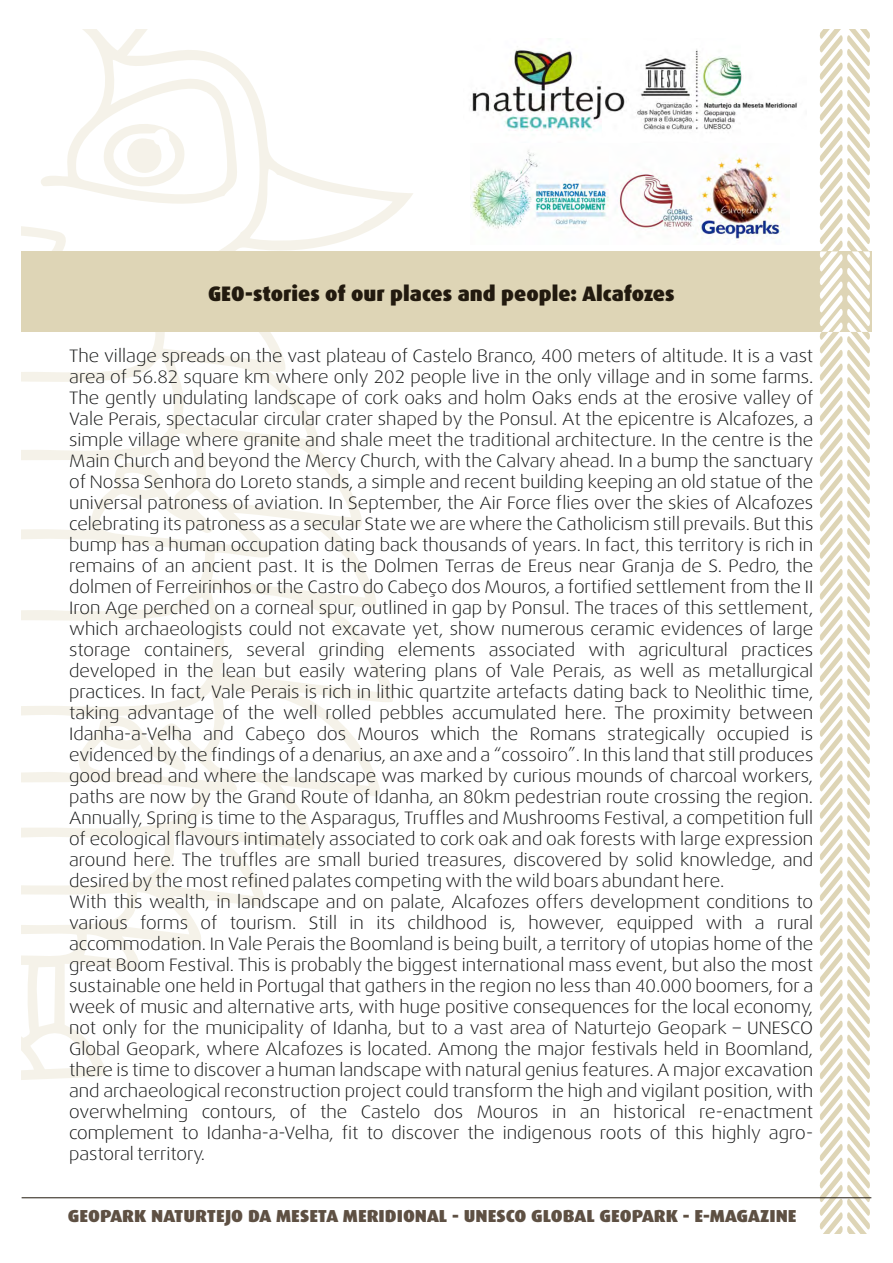
<style>
.page{position:relative;width:893px;height:1263px;background:#fff}
.page>*{position:absolute;margin:0;border:0;box-sizing:border-box;transform-origin:0 0}
.t1{font:900 21px "Dax";color:#221a0f}
.t2{font:300 18px/21px "Dax Wide";color:#151616}
.t3{font:900 17.4px "Dax";color:#5e5043;scale:1.06 1}
</style>
<div class="page">
<svg style="left:22px;top:30px;width:391px;height:1050px"></svg>
<svg style="left:96px;top:110px;width:97px;height:90px"></svg>
<svg style="left:22px;top:226px;width:50px;height:25px"></svg>
<div style="left:22px;top:251px;width:849px;height:81px;background:#ded5b6"></div>
<svg style="left:820px;top:30px;width:50px;height:1203px"></svg>
<hr style="left:22px;top:1197px;width:849px;height:1px;background:#221a0f">
<img style="left:472px;top:49px;width:325px;height:82px">
<img style="left:470px;top:150px;width:312px;height:91px">
<p class="t1" style="left:208px;top:282px;width:468px">GEO-stories of our places and people: Alcafozes</p>
<p class="t2" style="left:69px;top:345px;width:746px">The village spreads on the vast plateau of Castelo Branco, 400 meters of altitude. It is a vast area of 56.82 square km where only 202 people live in the only village and in some farms.<br>The gently undulating landscape of cork oaks and holm Oaks ends at the erosive valley of Vale Perais, spectacular circular crater shaped by the Ponsul. At the epicentre is Alcafozes, a simple village where granite and shale meet the traditional architecture. In the centre is the Main Church and beyond the Mercy Church, with the Calvary ahead. In a bump the sanctuary of Nossa Senhora do Loreto stands, a simple and recent building keeping an old statue of the universal patroness of aviation. In September, the Air Force flies over the skies of Alcafozes celebrating its patroness as a secular State we are where the Catholicism still prevails. But this bump has a human occupation dating back thousands of years. In fact, this territory is rich in remains of an ancient past. It is the Dolmen Terras de Ereus near Granja de S. Pedro, the dolmen of Ferreirinhos or the Castro do Cabeço dos Mouros, a fortified settlement from the II Iron Age perched on a corneal spur, outlined in gap by Ponsul. The traces of this settlement, which archaeologists could not excavate yet, show numerous ceramic evidences of large storage containers, several grinding elements associated with agricultural practices developed in the lean but easily watering plans of Vale Perais, as well as metallurgical practices. In fact, Vale Perais is rich in lithic quartzite artefacts dating back to Neolithic time, taking advantage of the well rolled pebbles accumulated here. The proximity between Idanha-a-Velha and Cabeço dos Mouros which the Romans strategically occupied is evidenced by the findings of a denarius, an axe and a “cossoiro”. In this land that still produces good bread and where the landscape was marked by curious mounds of charcoal workers, paths are now by the Grand Route of Idanha, an 80km pedestrian route crossing the region.<br>Annually, Spring is time to the Asparagus, Truffles and Mushrooms Festival, a competition full of ecological flavours intimately associated to cork oak and oak forests with large expression around here. The truffles are small buried treasures, discovered by solid knowledge, and desired by the most refined palates competing with the wild boars abundant here.<br>With this wealth, in landscape and on palate, Alcafozes offers development conditions to various forms of tourism. Still in its childhood is, however, equipped with a rural accommodation. In Vale Perais the Boomland is being built, a territory of utopias home of the great Boom Festival. This is probably the biggest international mass event, but also the most sustainable one held in Portugal that gathers in the region no less than 40.000 boomers, for a week of music and alternative arts, with huge positive consequences for the local economy, not only for the municipality of Idanha, but to a vast area of Naturtejo Geopark – UNESCO Global Geopark, where Alcafozes is located. Among the major festivals held in Boomland, there is time to discover a human landscape with natural genius features. A major excavation and archaeological reconstruction project could transform the high and vigilant position, with overwhelming contours, of the Castelo dos Mouros in an historical re-enactment complement to Idanha-a-Velha, fit to discover the indigenous roots of this highly agro&shy;pastoral territory.</p>
<p class="t3" style="left:68px;top:1206px;width:689px">GEOPARK NATURTEJO DA MESETA MERIDIONAL - UNESCO GLOBAL GEOPARK - E-MAGAZINE</p>
</div>
